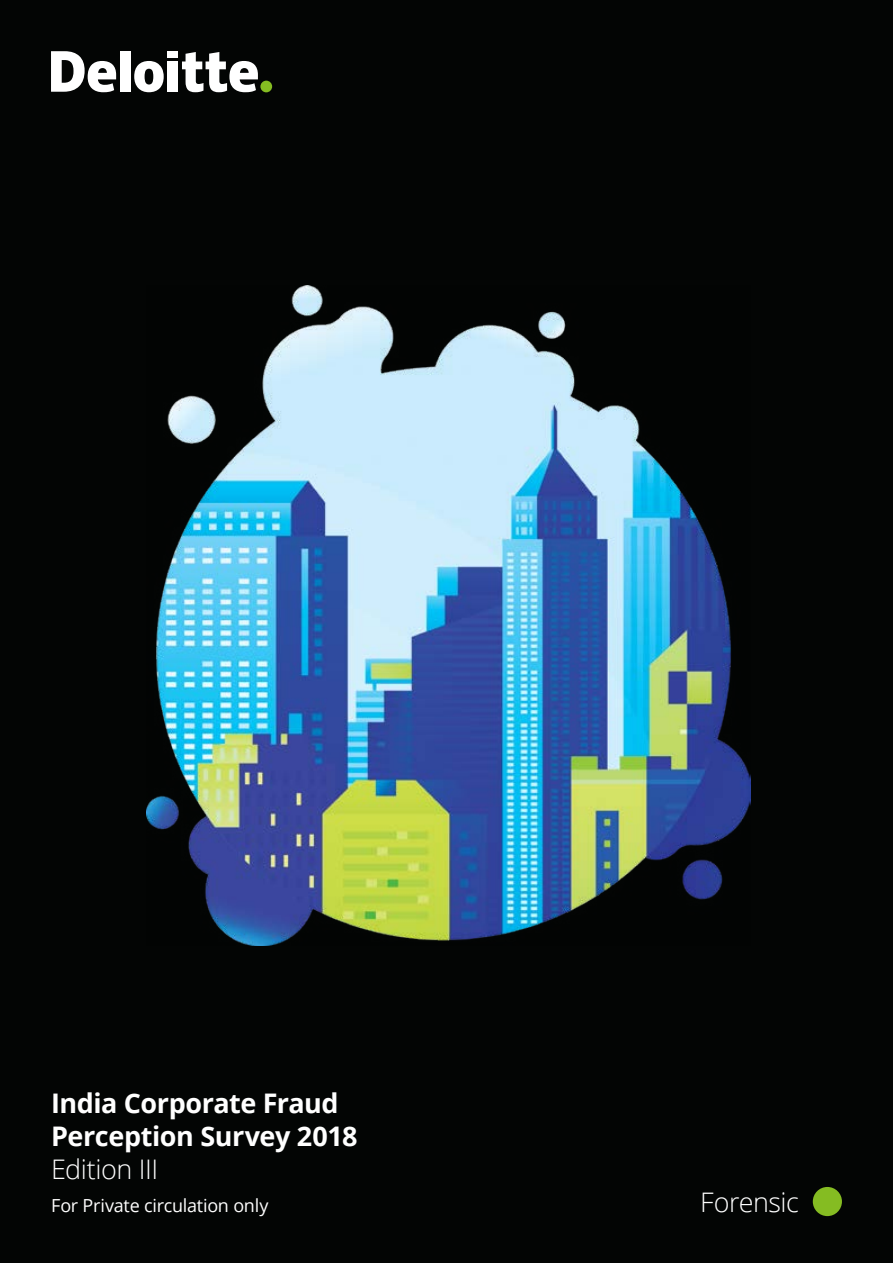
<style>
.page{position:relative;width:893px;height:1263px;background:#030504}
.page>*{position:absolute;margin:0;border:0;box-sizing:border-box;transform-origin:0 0}
.t1{font:700 27px/33px "Open Sans";letter-spacing:-.015em;color:#fff}
.t2{font:300 27px "Open Sans";letter-spacing:-.015em;color:#fff}
.t3{font:18px "Open Sans";letter-spacing:-.015em;color:#fff}
</style>
<div class="page">
<div style="left:260px;top:81px;width:12px;height:11px;background:#85bc22;border-radius:50%"></div>
<div style="left:120px;top:51px;width:10px;height:41px;background:#fff"></div>
<svg style="left:134px;top:61px;width:30px;height:31px"></svg>
<div style="left:168px;top:61px;width:10px;height:31px;background:#fff"></div>
<div style="left:168px;top:51px;width:10px;height:7px;background:#fff"></div>
<svg style="left:182px;top:52px;width:76px;height:40px"></svg>
<svg style="left:51px;top:51px;width:65px;height:41px"></svg>
<div style="left:813px;top:1187px;width:29px;height:29px;background:#85bc22;border-radius:50%"></div>
<img style="left:147px;top:285px;width:603px;height:661px">
<p class="t1" style="left:51px;top:1086px;width:308px">India Corporate Fraud<br>Perception Survey 2018</p>
<p class="t2" style="left:51px;top:1151px;width:109px">Edition III</p>
<p class="t3" style="left:51px;top:1193px;width:219px">For Private circulation only</p>
<p class="t2" style="left:700px;top:1183px;width:100px">Forensic</p>
</div>
